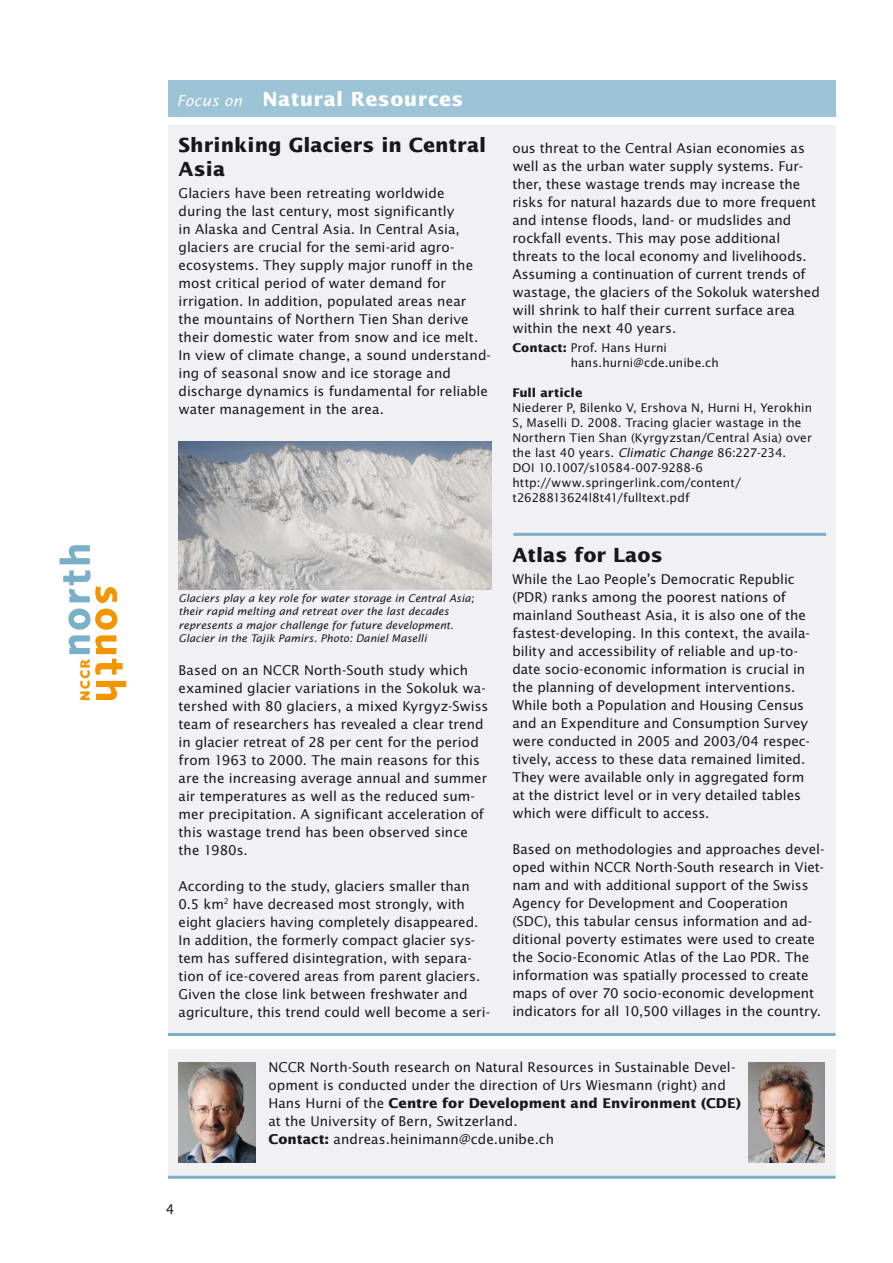
<style>
.page{position:relative;width:893px;height:1263px;background:#fff}
.page>*{position:absolute;margin:0;border:0;box-sizing:border-box;transform-origin:0 0}
.t1{font:700 19.5px/24px "Lucida Sans Std";letter-spacing:.005em;color:#1a171c}
.t2{font:700 19.5px "Lucida Sans Std";letter-spacing:.02em;color:#fff}
.t3{font:13.5px/18px "Lucida Sans Std";color:#1a171c}
.t4{font:12px/15px "Lucida Sans Std";letter-spacing:.005em;color:#1a171c}
.t5{font:700 12px "Lucida Sans Std";letter-spacing:.005em;color:#1a171c}
.t6{font:italic 10.5px/13.5px "Lucida Sans Std";letter-spacing:.005em;color:#1a171c}
.s1{font-weight:400;font-style:italic;font-size:15px}
.s2{font-weight:700}
.s3{font-style:italic}
</style>
<div class="page">
<svg style="left:60px;top:545px;width:30px;height:19px"></svg>
<svg style="left:63px;top:570px;width:63px;height:130px"></svg>
<div style="left:168px;top:81px;width:668px;height:36px;background:#9cc3d6"></div>
<div style="left:168px;top:1050px;width:668px;height:129px;background:#f1f1f4"></div>
<hr style="left:168px;top:1176px;width:668px;height:3px;background:#79afc7">
<div style="left:168px;top:125px;width:668px;height:910px;background:#f1f1f4"></div>
<img style="left:179px;top:441px;width:312px;height:148px">
<hr style="left:168px;top:1033px;width:668px;height:3px;background:#79afc7">
<img style="left:748px;top:1062px;width:77px;height:100px">
<img style="left:179px;top:1062px;width:76px;height:100px">
<hr style="left:513px;top:533px;width:313px;height:3px;background:#79afc7">
<h1 class="t2" style="left:177px;top:88px;width:288px"><span class="s1">Focus on</span> Natural Resources</h1>
<h1 class="t1" style="left:179px;top:133px;width:309px">Shrinking Glaciers in Central<br>Asia</h1>
<p class="t3" style="left:179px;top:185px;width:314px">Glaciers have been retreating worldwide during the last century, most significantly<br>in Alaska and Central Asia. In Central Asia, glaciers are crucial for the semi-arid agro&shy;ecosystems. They supply major runoff in the most critical period of water demand for irrigation. In addition, populated areas near<br>the mountains of Northern Tien Shan derive their domestic water from snow and ice melt.<br>In view of climate change, a sound understand&shy;ing of seasonal snow and ice storage and discharge dynamics is fundamental for reliable water management in the area.</p>
<p class="t6" style="left:179px;top:591px;width:297px">Glaciers play a key role for water storage in Central Asia; their rapid melting and retreat over the last decades represents a major challenge for future development.<br>Glacier in the Tajik Pamirs. Photo: Daniel Maselli</p>
<p class="t3" style="left:179px;top:661px;width:311px">Based on an NCCR North-South study which examined glacier variations in the Sokoluk wa&shy;tershed with 80 glaciers, a mixed Kyrgyz-Swiss team of researchers has revealed a clear trend in glacier retreat of 28 per cent for the period from 1963 to 2000. The main reasons for this are the increasing average annual and summer air temperatures as well as the reduced sum&shy;mer precipitation. A significant acceleration of this wastage trend has been observed since the 1980s.</p>
<p class="t3" style="left:179px;top:877px;width:313px">According to the study, glaciers smaller than 0.5 km<sup>2</sup> have decreased most strongly, with eight glaciers having completely disappeared.<br>In addition, the formerly compact glacier sys&shy;tem has suffered disintegration, with separa&shy;tion of ice-covered areas from parent glaciers.<br>Given the close link between freshwater and agriculture, this trend could well become a seri-</p>
<p class="t3" style="left:512px;top:139px;width:309px">ous threat to the Central Asian economies as well as the urban water supply systems. Fur&shy;ther, these wastage trends may increase the risks for natural hazards due to more frequent and intense floods, land- or mudslides and rockfall events. This may pose additional threats to the local economy and livelihoods.<br>Assuming a continuation of current trends of wastage, the glaciers of the Sokoluk watershed will shrink to half their current surface area within the next 40 years.</p>
<p class="t4" style="left:571px;top:340px;width:150px;text-indent:-58px"><span class="s2">Contact:</span> Prof. Hans Hurni hans.hurni@cde.unibe.ch</p>
<p class="t5" style="left:512px;top:386px;width:71px">Full article</p>
<p class="t4" style="left:512px;top:400px;width:301px">Niederer P, Bilenko V, Ershova N, Hurni H, Yerokhin S, Maselli D. 2008. Tracing glacier wastage in the Northern Tien Shan (Kyrgyzstan/Central Asia) over the last 40 years. <span class="s3">Climatic Change</span> 86:227-234.<br>DOI 10.1007/s10584-007-9288-6 http://www.springerlink.com/content/ t2628813624l8t41/fulltext.pdf</p>
<h1 class="t1" style="left:512px;top:543px;width:152px">Atlas for Laos</h1>
<p class="t3" style="left:512px;top:571px;width:299px">While the Lao People’s Democratic Republic (PDR) ranks among the poorest nations of mainland Southeast Asia, it is also one of the fastest-developing. In this context, the availa&shy;bility and accessibility of reliable and up-to&shy;date socio-economic information is crucial in the planning of development interventions.<br>While both a Population and Housing Census and an Expenditure and Consumption Survey were conducted in 2005 and 2003/04 respec&shy;tively, access to these data remained limited.<br>They were available only in aggregated form at the district level or in very detailed tables which were difficult to access.</p>
<p class="t3" style="left:512px;top:841px;width:314px">Based on methodologies and approaches devel&shy;oped within NCCR North-South research in Viet&shy;nam and with additional support of the Swiss Agency for Development and Cooperation (SDC), this tabular census information and ad&shy;ditional poverty estimates were used to create the Socio-Economic Atlas of the Lao PDR. The information was spatially processed to create maps of over 70 socio-economic development indicators for all 10,500 villages in the country.</p>
<p class="t3" style="left:166px;top:1200px;width:10px">4</p>
<p class="t3" style="left:268px;top:1059px;width:474px">NCCR North-South research on Natural Resources in Sustainable Devel&shy;opment is conducted under the direction of Urs Wiesmann (right) and Hans Hurni of the <span class="s2">Centre for Development and Environment (CDE) </span>at the University of Bern, Switzerland.<br><span class="s2">Contact:</span> andreas.heinimann@cde.unibe.ch</p>
</div>
